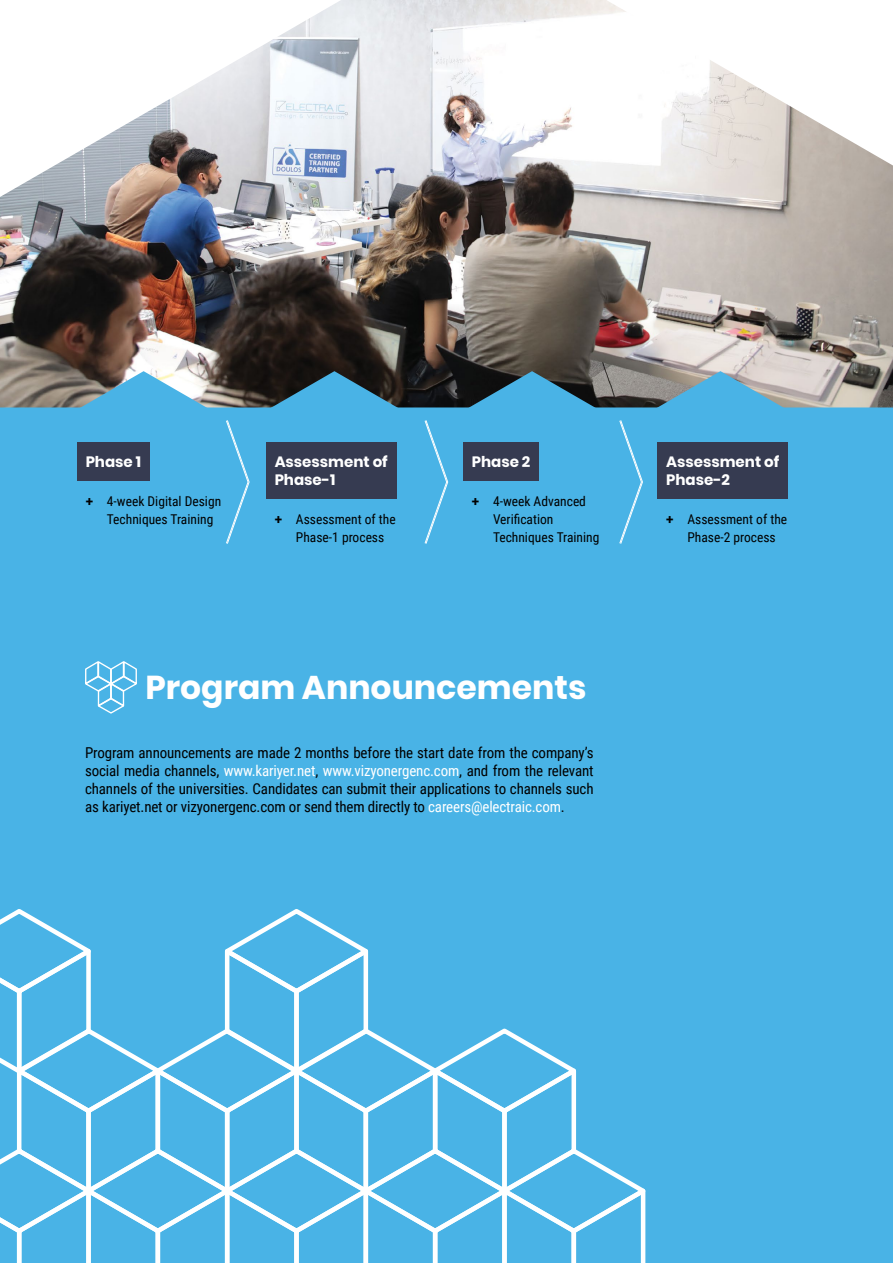
<style>
.page{position:relative;width:893px;height:1263px;background:#fff}
.page>*{position:absolute;margin:0;border:0;box-sizing:border-box;transform-origin:0 0}
.t1{font:700 33px "Poppins";color:#fff}
.t2{font:15px/18px "Roboto Condensed";letter-spacing:-.01em;color:#000;text-align:justify}
.t3{font:700 15px/18px "Poppins";color:#fff}
.t4{font:13.5px/18px "Roboto Condensed";color:#000}
.s1{font-family:"Roboto";font-weight:700}
.s2{color:#fff}
</style>
<div class="page">
<img style="left:0;top:0;width:893px;height:407px">
<div style="left:0;top:407px;width:893px;height:856px;background:#49b3e6"></div>
<svg style="left:0;top:906px;width:652px;height:357px;background:#5bbae8"></svg>
<svg style="left:76px;top:371px;width:135px;height:156px;background:#53a1c9"></svg>
<svg style="left:266px;top:371px;width:136px;height:156px;background:#3c7597"></svg>
<svg style="left:463px;top:371px;width:137px;height:156px;background:#4190b8"></svg>
<svg style="left:653px;top:371px;width:135px;height:156px;background:#4e86a8"></svg>
<svg style="left:226px;top:420px;width:24px;height:124px;background:#57b9e7"></svg>
<svg style="left:424px;top:420px;width:24px;height:124px;background:#57b9e7"></svg>
<svg style="left:619px;top:420px;width:24px;height:124px;background:#57b9e7"></svg>
<svg style="left:84px;top:660px;width:55px;height:54px;background:#69c0ea"></svg>
<p class="t3" style="left:86px;top:452px;width:57px">Phase 1</p>
<p class="t4" style="left:107px;top:491px;width:116px;text-indent:-21px"><span class="s1">+</span> 4-week Digital Design<br>Techniques Training</p>
<p class="t3" style="left:275px;top:452px;width:115px">Assessment of<br>Phase-1</p>
<p class="t4" style="left:296px;top:509px;width:101px;text-indent:-21px"><span class="s1">+</span> Assessment of the<br>Phase-1 process</p>
<p class="t3" style="left:472px;top:452px;width:60px">Phase 2</p>
<p class="t4" style="left:493px;top:491px;width:108px;text-indent:-21px"><span class="s1">+</span> 4-week Advanced<br>Verification<br>Techniques Training</p>
<h1 class="t1" style="left:145px;top:668px;width:443px">Program Announcements</h1>
<p class="t2" style="left:85px;top:743px;width:510px">Program announcements are made 2 months before the start date from the company’s social media channels, <span class="s2">www.kariyer.net</span>, <span class="s2">www.vizyonergenc.com</span>, and from the relevant channels of the universities. Candidates can submit their applications to channels such as kariyet.net or vizyonergenc.com or send them directly to <span class="s2">careers@electraic.com</span>.</p>
<p class="t3" style="left:666px;top:452px;width:115px">Assessment of<br>Phase-2</p>
<p class="t4" style="left:687px;top:509px;width:101px;text-indent:-21px"><span class="s1">+</span> Assessment of the<br>Phase-2 process</p>
</div>
